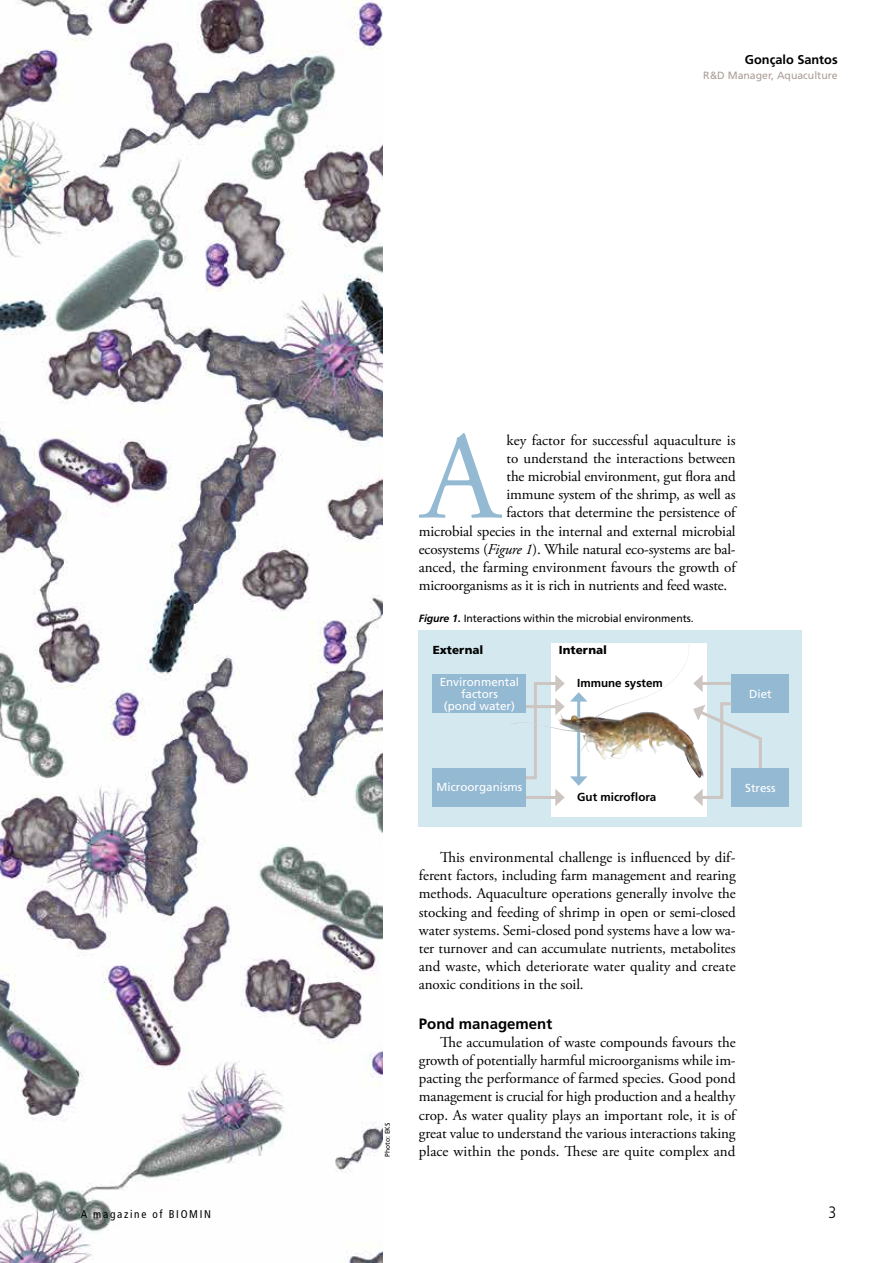
<style>
.page{position:relative;width:893px;height:1263px;background:#fff}
.page>*{position:absolute;margin:0;border:0;box-sizing:border-box;transform-origin:0 0}
.t1{font:124.8px "Adobe Garamond Pro";color:#93b9d3}
.t2{font:300 condensed 16.5px "Frutiger LT Std";color:#000}
.t3{font:15px/18.1px "Adobe Garamond Pro";letter-spacing:-.01em;color:#000;text-align:justify}
.t4{font:700 15px "Frutiger LT Std";color:#000}
.t5{font:700 12.75px "Frutiger LT Std";color:#000}
.t6{font:11.7px/12px "Frutiger LT Std";color:#fff;text-align:center}
.t7{font:700 11.7px "Frutiger LT Std";color:#000}
.t8{font:900 11.7px "Frutiger LT Std";letter-spacing:.005em;color:#000}
.t9{font:condensed 11.25px "Frutiger LT Std";letter-spacing:.15em;color:#000}
.t10{font:10.5px "Frutiger LT Std";letter-spacing:-.005em;color:#000}
.t11{font:10.5px "Frutiger LT Std";color:#aa9d98}
.t12{font:6.75px "Frutiger LT Std";letter-spacing:-.005em;color:#000}
.s1{font-style:italic}
.s2{font-weight:700;font-style:italic}
</style>
<div class="page">
<img style="left:0;top:0;width:383px;height:1263px">
<div style="left:419px;top:631px;width:383px;height:196px;background:#d4e8ef"></div>
<svg style="left:551px;top:643px;width:155px;height:173px;fill:#fff"></svg>
<div style="left:433px;top:675px;width:93px;height:38px;background:#93b9d3"></div>
<hr style="left:700px;top:682px;width:35px;height:3px;background:#cdc5c2">
<svg style="left:693px;top:675px;width:10px;height:17px"></svg>
<div style="left:731px;top:674px;width:58px;height:39px;background:#93b9d3"></div>
<svg style="left:521px;top:675px;width:66px;height:131px"></svg>
<div style="left:433px;top:768px;width:93px;height:39px;background:#93b9d3"></div>
<img style="left:675px;top:644px;width:14px;height:33px">
<svg style="left:693px;top:701px;width:69px;height:105px"></svg>
<div style="left:731px;top:768px;width:58px;height:39px;background:#93b9d3"></div>
<p class="t5" style="left:745px;top:52px;width:94px">Gonçalo Santos</p>
<p class="t11" style="left:703px;top:69px;width:136px">R&amp;D Manager, Aquaculture</p>
<h1 class="t1" style="left:422px;top:403px;width:79px">A</h1>
<p class="t3" style="left:507px;top:431px;width:230px">key factor for successful aquaculture is</p>
<p class="t3" style="left:507px;top:449px;width:231px">to understand the interactions between</p>
<p class="t3" style="left:507px;top:468px;width:230px">the microbial environment, gut flora and</p>
<p class="t3" style="left:507px;top:486px;width:230px">immune system of the shrimp, as well as</p>
<p class="t3" style="left:507px;top:504px;width:230px">factors that determine the persistence of</p>
<p class="t3" style="left:419px;top:522px;width:318px">microbial species in the internal and external microbial</p>
<p class="t3" style="left:419px;top:540px;width:318px">ecosystems (<span class="s1">Figure 1</span>). While natural eco-systems are bal-</p>
<p class="t3" style="left:419px;top:559px;width:318px">anced, the farming environment favours the growth of</p>
<p class="t3" style="left:419px;top:577px;width:310px">microorganisms as it is rich in nutrients and feed waste.</p>
<p class="t10" style="left:419px;top:612px;width:276px"><span class="s2">Figure 1.</span> Interactions within the microbial environments.</p>
<p class="t8" style="left:433px;top:643px;width:52px">External</p>
<p class="t8" style="left:559px;top:643px;width:50px">Internal</p>
<p class="t7" style="left:577px;top:676px;width:87px">Immune system</p>
<p class="t6" style="left:440px;top:676px;width:81px">Environmental factors<br>(pond water)</p>
<p class="t6" style="left:749px;top:688px;width:24px">Diet</p>
<p class="t12" style="left:384px;top:1157px;width:35px;rotate:-90deg">Photo: EKS</p>
<p class="t6" style="left:436px;top:780px;width:87px">Microorganisms</p>
<p class="t7" style="left:577px;top:790px;width:81px">Gut microflora</p>
<p class="t6" style="left:745px;top:782px;width:32px">Stress</p>
<p class="t3" style="left:419px;top:849px;width:318px;text-indent:21px">This environmental challenge is influenced by dif&shy;ferent factors, including farm management and rearing methods. Aquaculture operations generally involve the stocking and feeding of shrimp in open or semi-closed water systems. Semi-closed pond systems have a low wa&shy;ter turnover and can accumulate nutrients, metabolites and waste, which deteriorate water quality and create anoxic conditions in the soil.</p>
<p class="t4" style="left:419px;top:1014px;width:135px">Pond management</p>
<p class="t3" style="left:419px;top:1033px;width:318px;text-indent:21px">The accumulation of waste compounds favours the growth of potentially harmful microorganisms while im&shy;pacting the performance of farmed species. Good pond management is crucial for high production and a healthy crop. As water quality plays an important role, it is of great value to understand the various interactions taking place within the ponds. These are quite complex and</p>
<p class="t9" style="left:81px;top:1208px;width:132px">A magazine of BIOMIN</p>
<p class="t2" style="left:829px;top:1203px;width:9px">3</p>
</div>
